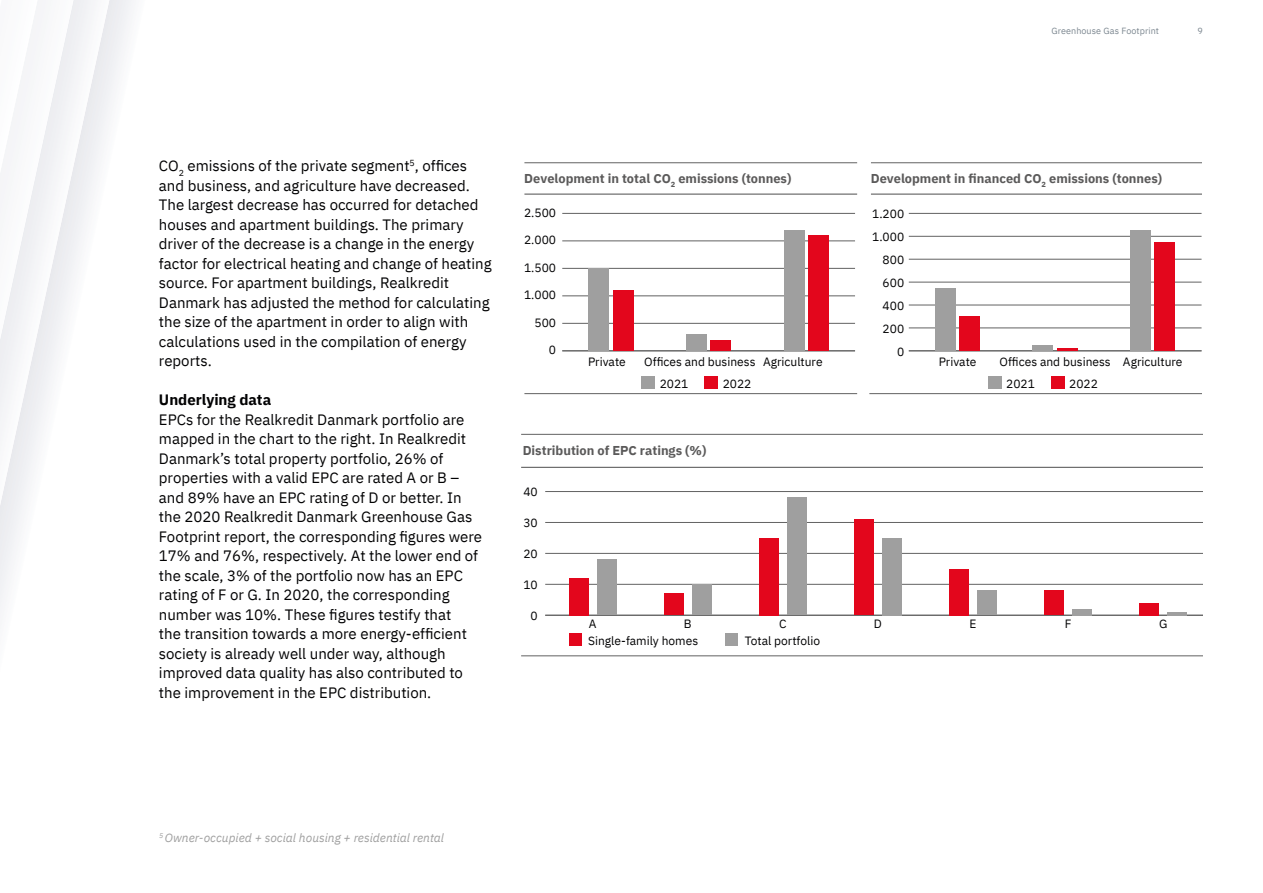
<style>
.page{position:relative;width:1263px;height:893px;background:#fff}
.page>*{position:absolute;margin:0;border:0;box-sizing:border-box;transform-origin:0 0}
.t1{font:15px/19.5px "IBM Plex Sans";color:#020203}
.t2{font:700 15px "IBM Plex Sans";color:#020203}
.t3{font:700 12.9px "IBM Plex Sans";color:#5b5a5a}
.t4{font:12px "IBM Plex Sans";color:#020203}
.t5{font:italic 12px "IBM Plex Sans";color:#9f9f9f}
.t6{font:9px "IBM Plex Sans";letter-spacing:.005em;color:#7d8891}
</style>
<div class="page">
<svg style="left:88px;top:0;width:35px;height:204px"></svg>
<svg style="left:52px;top:0;width:36px;height:370px"></svg>
<svg style="left:0;top:0;width:52px;height:611px"></svg>
<hr style="left:545px;top:615px;width:658px;height:1px;background:#626262">
<hr style="left:545px;top:584px;width:658px;height:1px;background:#626262">
<hr style="left:545px;top:553px;width:658px;height:1px;background:#626262">
<hr style="left:545px;top:522px;width:658px;height:1px;background:#626262">
<hr style="left:545px;top:491px;width:658px;height:1px;background:#626262">
<div style="left:597px;top:560px;width:20px;height:55px;background:#9f9f9f"></div>
<div style="left:692px;top:584px;width:20px;height:31px;background:#9f9f9f"></div>
<div style="left:787px;top:498px;width:20px;height:117px;background:#9f9f9f"></div>
<div style="left:882px;top:538px;width:20px;height:77px;background:#9f9f9f"></div>
<div style="left:977px;top:590px;width:20px;height:25px;background:#9f9f9f"></div>
<div style="left:1072px;top:609px;width:20px;height:6px;background:#9f9f9f"></div>
<hr style="left:1167px;top:612px;width:20px;height:3px;background:#9f9f9f">
<div style="left:568px;top:578px;width:20px;height:37px;background:#e3061c"></div>
<div style="left:664px;top:594px;width:19px;height:21px;background:#e3061c"></div>
<div style="left:759px;top:538px;width:20px;height:77px;background:#e3061c"></div>
<div style="left:854px;top:519px;width:20px;height:96px;background:#e3061c"></div>
<div style="left:949px;top:569px;width:20px;height:46px;background:#e3061c"></div>
<div style="left:1044px;top:590px;width:20px;height:25px;background:#e3061c"></div>
<div style="left:1139px;top:603px;width:20px;height:12px;background:#e3061c"></div>
<hr style="left:521px;top:434px;width:682px;height:1px;background:#626262">
<hr style="left:521px;top:655px;width:682px;height:1px;background:#626262">
<hr style="left:521px;top:467px;width:682px;height:1px;background:#626262">
<div style="left:569px;top:633px;width:13px;height:13px;background:#e3061c"></div>
<div style="left:725px;top:633px;width:13px;height:13px;background:#9f9f9f"></div>
<hr style="left:909px;top:350px;width:292px;height:1px;background:#626262">
<hr style="left:909px;top:328px;width:292px;height:1px;background:#626262">
<hr style="left:909px;top:305px;width:292px;height:1px;background:#626262">
<hr style="left:909px;top:282px;width:292px;height:1px;background:#626262">
<hr style="left:909px;top:259px;width:292px;height:1px;background:#626262">
<hr style="left:909px;top:236px;width:292px;height:1px;background:#626262">
<hr style="left:909px;top:213px;width:292px;height:1px;background:#626262">
<div style="left:959px;top:316px;width:21px;height:35px;background:#e3061c"></div>
<hr style="left:1057px;top:348px;width:21px;height:3px;background:#e3061c">
<div style="left:1154px;top:242px;width:21px;height:109px;background:#e3061c"></div>
<div style="left:935px;top:288px;width:21px;height:63px;background:#9f9f9f"></div>
<div style="left:1032px;top:345px;width:21px;height:6px;background:#9f9f9f"></div>
<div style="left:1130px;top:231px;width:21px;height:120px;background:#9f9f9f"></div>
<hr style="left:871px;top:162px;width:331px;height:1px;background:#626262">
<hr style="left:871px;top:194px;width:331px;height:1px;background:#626262">
<div style="left:988px;top:376px;width:13px;height:13px;background:#9f9f9f"></div>
<div style="left:1051px;top:376px;width:13px;height:13px;background:#e3061c"></div>
<hr style="left:562px;top:350px;width:293px;height:1px;background:#626262">
<hr style="left:562px;top:323px;width:293px;height:1px;background:#626262">
<hr style="left:562px;top:295px;width:293px;height:1px;background:#626262">
<hr style="left:562px;top:268px;width:293px;height:1px;background:#626262">
<hr style="left:562px;top:240px;width:293px;height:1px;background:#626262">
<hr style="left:562px;top:213px;width:293px;height:1px;background:#626262">
<div style="left:613px;top:290px;width:21px;height:61px;background:#e3061c"></div>
<div style="left:710px;top:340px;width:21px;height:11px;background:#e3061c"></div>
<div style="left:808px;top:235px;width:21px;height:116px;background:#e3061c"></div>
<div style="left:588px;top:268px;width:21px;height:83px;background:#9f9f9f"></div>
<div style="left:686px;top:334px;width:21px;height:17px;background:#9f9f9f"></div>
<div style="left:784px;top:230px;width:20px;height:121px;background:#9f9f9f"></div>
<hr style="left:524px;top:162px;width:333px;height:1px;background:#626262">
<hr style="left:524px;top:393px;width:333px;height:1px;background:#626262">
<hr style="left:869px;top:393px;width:333px;height:1px;background:#626262">
<hr style="left:524px;top:194px;width:333px;height:1px;background:#626262">
<div style="left:642px;top:376px;width:13px;height:13px;background:#9f9f9f"></div>
<div style="left:705px;top:376px;width:13px;height:13px;background:#e3061c"></div>
<p class="t6" style="left:1051px;top:24px;width:109px">Greenhouse Gas Footprint</p>
<p class="t6" style="left:1197px;top:24px;width:7px">9</p>
<p class="t1" style="left:159px;top:155px;width:334px">CO<sub>2</sub> emissions of the private segment<sup>5</sup>, offices and business, and agriculture have decreased.<br>The largest decrease has occurred for detached houses and apartment buildings. The primary driver of the decrease is a change in the energy factor for electrical heating and change of heating source. For apartment buildings, Realkredit Danmark has adjusted the method for calculating the size of the apartment in order to align with calculations used in the compilation of energy reports.</p>
<p class="t2" style="left:159px;top:388px;width:114px">Underlying data</p>
<p class="t1" style="left:159px;top:408px;width:325px">EPCs for the Realkredit Danmark portfolio are mapped in the chart to the right. In Realkredit Danmark’s total property portfolio, 26% of properties with a valid EPC are rated A or B – and 89% have an EPC rating of D or better. In the 2020 Realkredit Danmark Greenhouse Gas Footprint report, the corresponding figures were 17% and 76%, respectively. At the lower end of the scale, 3% of the portfolio now has an EPC rating of F or G. In 2020, the corresponding number was 10%. These figures testify that<br>the transition towards a more energy-efficient society is already well under way, although improved data quality has also contributed to the improvement in the EPC distribution.</p>
<p class="t3" style="left:524px;top:168px;width:269px">Development in total CO<sub>2</sub> emissions (tonnes)</p>
<p class="t4" style="left:524px;top:203px;width:34px">2.500</p>
<p class="t4" style="left:524px;top:231px;width:34px">2.000</p>
<p class="t4" style="left:524px;top:258px;width:34px">1.500</p>
<p class="t4" style="left:524px;top:286px;width:34px">1.000</p>
<p class="t4" style="left:534px;top:313px;width:23px">500</p>
<p class="t4" style="left:549px;top:341px;width:9px">0</p>
<p class="t4" style="left:588px;top:352px;width:39px">Private</p>
<p class="t4" style="left:644px;top:352px;width:180px">Offices and business Agriculture</p>
<p class="t4" style="left:660px;top:375px;width:30px">2021</p>
<p class="t4" style="left:723px;top:375px;width:30px">2022</p>
<p class="t3" style="left:523px;top:440px;width:185px">Distribution of EPC ratings (%)</p>
<p class="t4" style="left:523px;top:482px;width:16px">40</p>
<p class="t4" style="left:523px;top:513px;width:16px">30</p>
<p class="t4" style="left:523px;top:544px;width:16px">20</p>
<p class="t4" style="left:523px;top:575px;width:16px">10</p>
<p class="t3" style="left:871px;top:168px;width:293px">Development in financed CO<sub>2</sub> emissions (tonnes)</p>
<p class="t4" style="left:872px;top:205px;width:34px">1.200</p>
<p class="t4" style="left:872px;top:228px;width:34px">1.000</p>
<p class="t4" style="left:883px;top:251px;width:23px">800</p>
<p class="t4" style="left:883px;top:273px;width:23px">600</p>
<p class="t4" style="left:883px;top:296px;width:23px">400</p>
<p class="t4" style="left:883px;top:319px;width:23px">200</p>
<p class="t4" style="left:897px;top:342px;width:9px">0</p>
<p class="t4" style="left:939px;top:352px;width:39px">Private</p>
<p class="t4" style="left:999px;top:352px;width:184px">Offices and business Agriculture</p>
<p class="t4" style="left:1006px;top:375px;width:30px">2021</p>
<p class="t4" style="left:1069px;top:375px;width:30px">2022</p>
<p class="t4" style="left:531px;top:606px;width:9px">0</p>
<p class="t4" style="left:589px;top:615px;width:9px">A</p>
<p class="t4" style="left:684px;top:615px;width:9px">B</p>
<p class="t4" style="left:779px;top:615px;width:9px">C</p>
<p class="t4" style="left:874px;top:615px;width:10px">D</p>
<p class="t4" style="left:969px;top:615px;width:8px">E</p>
<p class="t4" style="left:1065px;top:615px;width:8px">F</p>
<p class="t4" style="left:1159px;top:615px;width:10px">G</p>
<p class="t4" style="left:588px;top:632px;width:112px">Single-family homes</p>
<p class="t4" style="left:745px;top:632px;width:77px">Total portfolio</p>
<p class="t5" style="left:159px;top:829px;width:286px"><sup>5</sup> Owner-occupied + social housing + residential rental</p>
</div>
